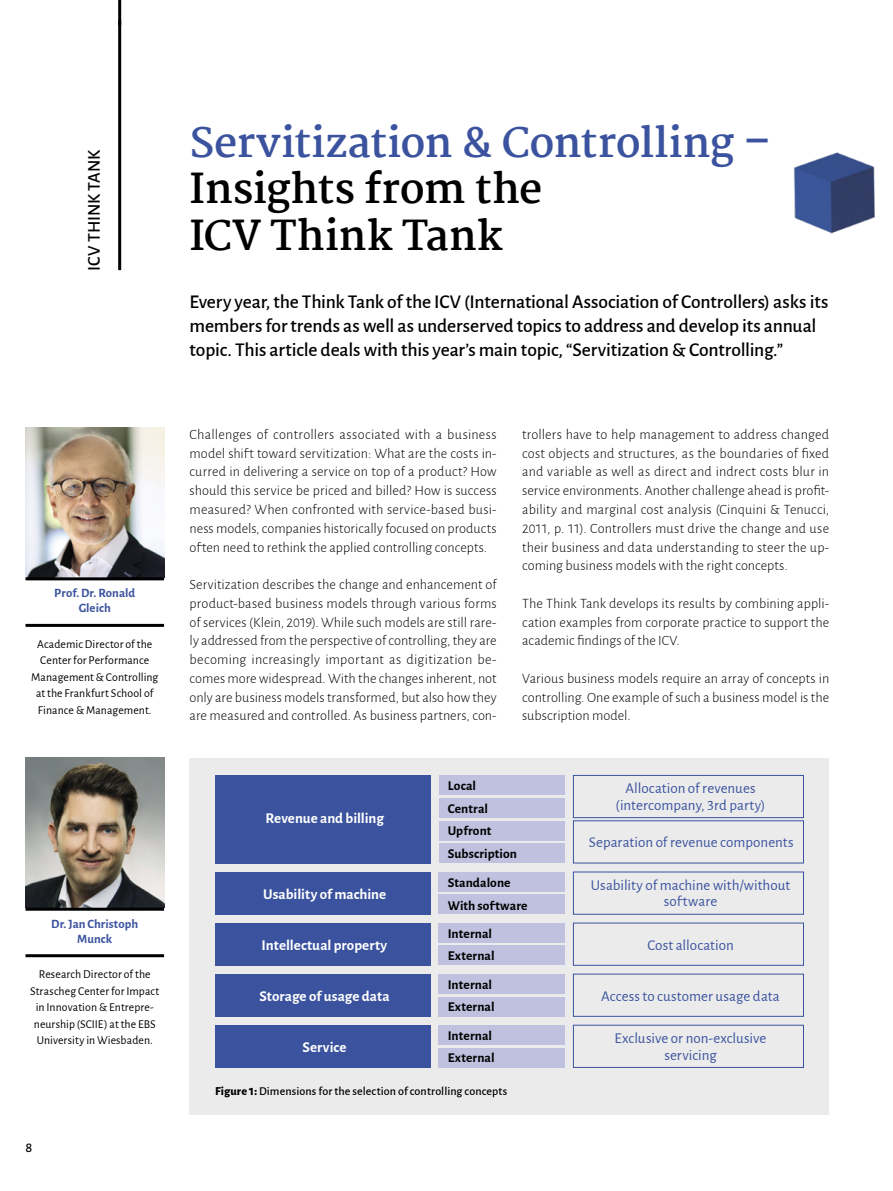
<style>
.page{position:relative;width:893px;height:1191px;background:#fff}
.page>*{position:absolute;margin:0;border:0;box-sizing:border-box;transform-origin:0 0}
.t1{font:700 40.5px/46.5px "Martel";letter-spacing:-.01em;color:#000}
.t2{font:700 40.5px "Martel";letter-spacing:-.01em;color:#3b539e}
.t3{font:500 19.5px/24px "Alegreya Sans";letter-spacing:-.01em;color:#000}
.t4{font:500 18px "Alegreya Sans";letter-spacing:-.01em;color:#000}
.t5{font:15px/16.5px "Alegreya Sans";color:#3b539e;text-align:center}
.t6{font:700 15px "Alegreya Sans";color:#fff}
.t7{font:300 14.25px/18.8px "Alegreya Sans";color:#000;text-align:justify}
.t8{font:500 14.25px "Alegreya Sans";color:#000}
.t9{font:700 13.5px/22.6px "Alegreya Sans";letter-spacing:.005em;color:#000}
.t10{font:700 12.75px/15px "Alegreya Sans";letter-spacing:.005em;color:#3b539e;text-align:center}
.t11{font:12px/16.5px "Alegreya Sans";letter-spacing:.005em;color:#000;text-align:center}
.t12{font:500 12px "Alegreya Sans";letter-spacing:.01em;color:#000}
.s1{font-weight:800}
</style>
<div class="page">
<img style="left:26px;top:427px;width:138px;height:150px">
<hr style="left:26px;top:577px;width:138px;height:3px;background:#000">
<hr style="left:26px;top:624px;width:138px;height:3px;background:#000">
<img style="left:26px;top:758px;width:138px;height:149px">
<hr style="left:26px;top:907px;width:138px;height:3px;background:#000">
<hr style="left:26px;top:954px;width:138px;height:3px;background:#000">
<div style="left:190px;top:758px;width:639px;height:356px;background:#ebebec"></div>
<div style="left:215px;top:974px;width:215px;height:42px;background:#3b539e"></div>
<div style="left:215px;top:923px;width:215px;height:42px;background:#3b539e"></div>
<div style="left:215px;top:872px;width:215px;height:42px;background:#3b539e"></div>
<div style="left:215px;top:775px;width:215px;height:88px;background:#3b539e"></div>
<div style="left:215px;top:1025px;width:215px;height:42px;background:#3b539e"></div>
<div style="left:439px;top:1047px;width:126px;height:20px;background:#bfc1de"></div>
<div style="left:439px;top:1025px;width:126px;height:20px;background:#bfc1de"></div>
<div style="left:439px;top:798px;width:126px;height:20px;background:#bfc1de"></div>
<div style="left:439px;top:775px;width:126px;height:20px;background:#bfc1de"></div>
<div style="left:439px;top:843px;width:126px;height:20px;background:#bfc1de"></div>
<div style="left:439px;top:820px;width:126px;height:20px;background:#bfc1de"></div>
<div style="left:439px;top:996px;width:126px;height:20px;background:#bfc1de"></div>
<div style="left:439px;top:945px;width:126px;height:20px;background:#bfc1de"></div>
<div style="left:439px;top:894px;width:126px;height:20px;background:#bfc1de"></div>
<div style="left:439px;top:974px;width:126px;height:20px;background:#bfc1de"></div>
<div style="left:439px;top:923px;width:126px;height:20px;background:#bfc1de"></div>
<div style="left:439px;top:872px;width:126px;height:19px;background:#bfc1de"></div>
<div style="left:573px;top:775px;width:231px;height:43px;border:1px solid #3b539e"></div>
<div style="left:573px;top:820px;width:231px;height:43px;border:1px solid #3b539e"></div>
<div style="left:573px;top:1025px;width:231px;height:42px;border:1px solid #3b539e"></div>
<hr style="left:118px;top:21px;width:3px;height:249px;background:#000">
<hr style="left:118px;top:0;width:3px;height:26px;background:#000">
<img style="left:793px;top:152px;width:82px;height:82px">
<img style="left:850px;top:152px;width:25px;height:15px">
<p class="t4" style="left:81px;top:271px;width:123px;rotate:-90deg">ICV THINK TANK</p>
<p class="t10" style="left:54px;top:585px;width:82px">Prof. Dr. Ronald<br>Gleich</p>
<p class="t11" style="left:31px;top:635px;width:129px">Academic Director of the<br>Center for Performance<br>Management &amp; Controlling at the Frankfurt School of<br>Finance &amp; Management.</p>
<p class="t10" style="left:51px;top:915px;width:88px">Dr. Jan Christoph<br>Munck</p>
<p class="t11" style="left:30px;top:965px;width:130px">Research Director of the<br>Strascheg Center for Impact in Innovation &amp; Entrepre&shy;neurship (SCIIE) at the EBS<br>University in Wiesbaden.</p>
<p class="t8" style="left:26px;top:1137px;width:8px">8</p>
<h1 class="t2" style="left:190px;top:119px;width:583px">Servitization &amp; Controlling –</h1>
<h1 class="t1" style="left:190px;top:166px;width:354px">Insights from the<br>ICV Think Tank</h1>
<p class="t3" style="left:190px;top:288px;width:640px">Every year, the Think Tank of the ICV (International Association of Controllers) asks its members for trends as well as underserved topics to address and develop its annual topic. This article deals with this year’s main topic, “Servitization &amp; Controlling.”</p>
<p class="t7" style="left:190px;top:424px;width:309px">Challenges of controllers associated with a business model shift toward servitization: What are the costs in&shy;curred in delivering a service on top of a product? How should this service be priced and billed? How is success measured? When confronted with service-based busi&shy;ness models, companies historically focused on products often need to rethink the applied controlling concepts.</p>
<p class="t7" style="left:190px;top:574px;width:309px">Servitization describes the change and enhancement of product-based business models through various forms of services (Klein, 2019). While such models are still rare&shy;ly addressed from the perspective of controlling, they are becoming increasingly important as digitization be&shy;comes more widespread. With the changes inherent, not only are business models transformed, but also how they are measured and controlled. As business partners, con-</p>
<p class="t7" style="left:522px;top:424px;width:309px">trollers have to help management to address changed cost objects and structures, as the boundaries of fixed and variable as well as direct and indrect costs blur in service environments. Another challenge ahead is profit&shy;ability and marginal cost analysis (Cinquini &amp; Tenucci, 2011, p. 11). Controllers must drive the change and use their business and data understanding to steer the up&shy;coming business models with the right concepts.</p>
<p class="t7" style="left:522px;top:593px;width:309px">The Think Tank develops its results by combining appli&shy;cation examples from corporate practice to support the academic findings of the ICV.</p>
<p class="t7" style="left:522px;top:668px;width:309px">Various business models require an array of concepts in controlling. One example of such a business model is the subscription model.</p>
<p class="t6" style="left:266px;top:807px;width:120px">Revenue and billing</p>
<p class="t6" style="left:263px;top:882px;width:125px">Usability of machine</p>
<p class="t6" style="left:262px;top:933px;width:127px">Intellectual property</p>
<p class="t6" style="left:260px;top:984px;width:132px">Storage of usage data</p>
<p class="t9" style="left:448px;top:773px;width:71px">Local<br>Central<br>Upfront<br>Subscription</p>
<p class="t9" style="left:448px;top:869px;width:81px;line-height:23.1px">Standalone<br>With software</p>
<p class="t9" style="left:448px;top:921px;width:48px;line-height:22.2px">Internal<br>External</p>
<p class="t9" style="left:448px;top:972px;width:46px">Internal</p>
<p class="t9" style="left:448px;top:994px;width:48px">External</p>
<p class="t5" style="left:616px;top:779px;width:151px">Allocation of revenues (intercompany, 3rd party)</p>
<p class="t5" style="left:589px;top:833px;width:206px">Separation of revenue components</p>
<p class="t5" style="left:591px;top:875px;width:201px">Usability of machine with/without software</p>
<p class="t5" style="left:647px;top:935px;width:88px">Cost allocation</p>
<p class="t5" style="left:601px;top:986px;width:180px">Access to customer usage data</p>
<p class="t9" style="left:448px;top:1023px;width:46px">Internal</p>
<p class="t6" style="left:303px;top:1035px;width:45px">Service</p>
<p class="t5" style="left:615px;top:1029px;width:153px">Exclusive or non-exclusive servicing</p>
<p class="t9" style="left:448px;top:1045px;width:48px">External</p>
<p class="t12" style="left:215px;top:1083px;width:294px"><span class="s1">Figure 1:</span> Dimensions for the selection of controlling concepts</p>
</div>
